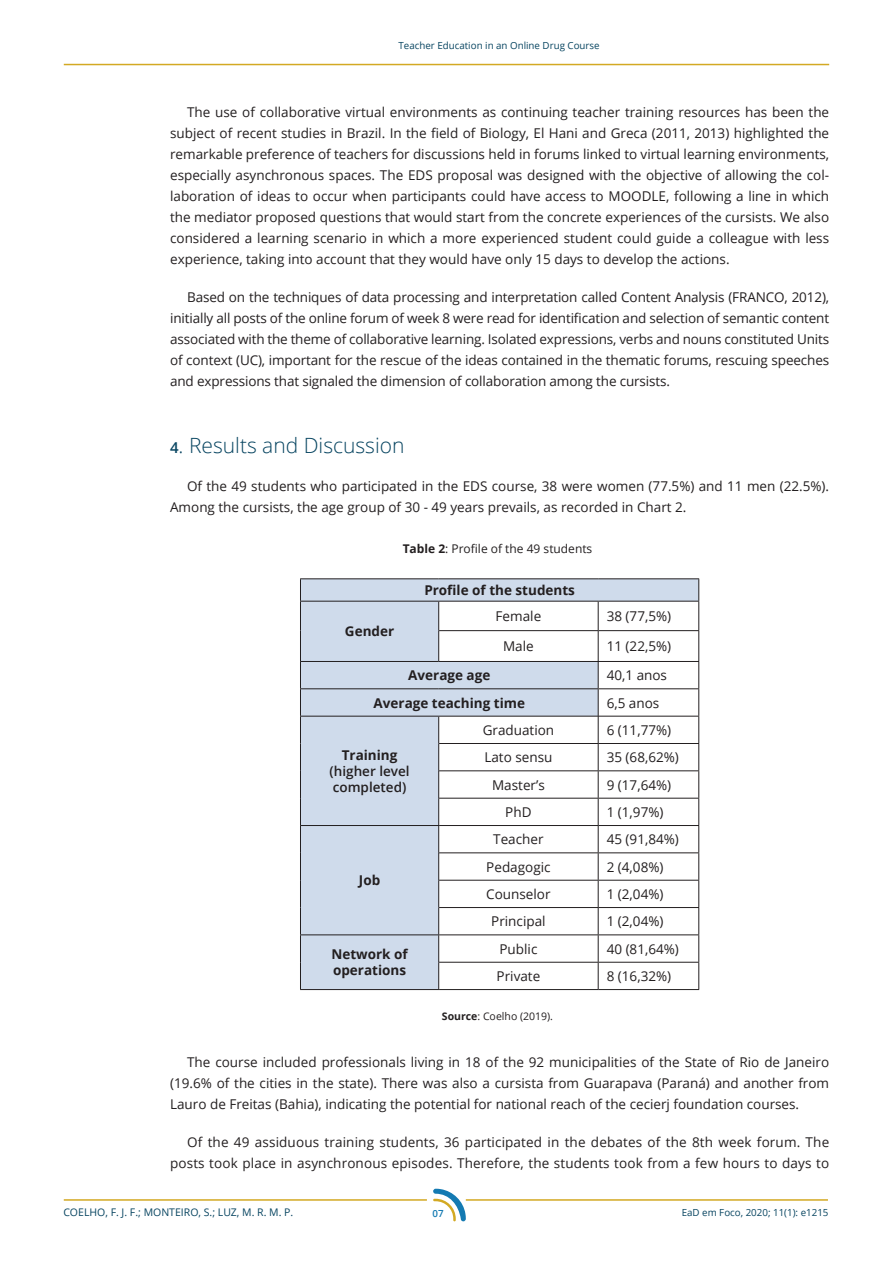
<style>
.page{position:relative;width:893px;height:1263px;background:#fff}
.page>*{position:absolute;margin:0;border:0;box-sizing:border-box;transform-origin:0 0}
.t1{font:300 21px "Open Sans";color:#084561}
.t2{font:13.5px/21px "Open Sans";color:#231f20;text-align:justify}
.t3{font:700 13.5px/16.2px "Open Sans";color:#231f20}
.t4{font:600 13.5px/16.2px "Open Sans";color:#231f20}
.t5{font:12px "Open Sans";color:#231f20}
.t6{font:10.5px "Open Sans";color:#084561}
.t7{font:10.5px "Open Sans";color:#231f20}
.t8{font:9.75px "Open Sans";color:#084561}
.t9{font:600 9.75px "Open Sans";color:#147ab2}
.s1{font-weight:600;font-size:15px}
.s2{font-weight:700}
</style>
<div class="page">
<hr style="left:64px;top:64px;width:765px;height:1px;background:#d3a923">
<hr style="left:466px;top:1199px;width:362px;height:2px;background:#d3a923">
<svg style="left:433px;top:1189px;width:33px;height:32px"></svg>
<hr style="left:64px;top:1199px;width:363px;height:2px;background:#d3a923">
<svg style="left:301px;top:579px;width:397px;height:410px"></svg>
<svg style="left:598px;top:602px;width:1px;height:28px"></svg>
<hr style="left:439px;top:630px;width:159px;height:1px;background:#231f20">
<hr style="left:598px;top:630px;width:101px;height:1px;background:#231f20">
<hr style="left:598px;top:631px;width:1px;height:30px;background:#231f20">
<hr style="left:598px;top:661px;width:101px;height:1px;background:#231f20">
<hr style="left:599px;top:688px;width:100px;height:1px;background:#231f20">
<hr style="left:598px;top:716px;width:101px;height:1px;background:#231f20">
<hr style="left:439px;top:743px;width:159px;height:1px;background:#231f20">
<hr style="left:598px;top:743px;width:101px;height:1px;background:#231f20">
<hr style="left:439px;top:770px;width:159px;height:1px;background:#231f20">
<hr style="left:598px;top:770px;width:101px;height:1px;background:#231f20">
<hr style="left:439px;top:798px;width:159px;height:1px;background:#231f20">
<hr style="left:598px;top:798px;width:101px;height:1px;background:#231f20">
<hr style="left:439px;top:825px;width:159px;height:1px;background:#231f20">
<hr style="left:598px;top:825px;width:101px;height:1px;background:#231f20">
<hr style="left:439px;top:852px;width:159px;height:1px;background:#231f20">
<hr style="left:598px;top:852px;width:101px;height:1px;background:#231f20">
<hr style="left:439px;top:880px;width:159px;height:1px;background:#231f20">
<hr style="left:598px;top:880px;width:101px;height:1px;background:#231f20">
<hr style="left:439px;top:907px;width:159px;height:1px;background:#231f20">
<hr style="left:598px;top:907px;width:101px;height:1px;background:#231f20">
<hr style="left:439px;top:934px;width:159px;height:1px;background:#231f20">
<hr style="left:598px;top:934px;width:101px;height:1px;background:#231f20">
<hr style="left:439px;top:962px;width:159px;height:1px;background:#231f20">
<hr style="left:598px;top:962px;width:101px;height:1px;background:#231f20">
<hr style="left:300px;top:661px;width:139px;height:1px;background:#231f20">
<hr style="left:439px;top:661px;width:160px;height:1px;background:#231f20">
<hr style="left:300px;top:688px;width:139px;height:1px;background:#231f20">
<hr style="left:439px;top:688px;width:160px;height:1px;background:#231f20">
<svg style="left:598px;top:662px;width:1px;height:327px"></svg>
<hr style="left:300px;top:716px;width:139px;height:1px;background:#231f20">
<hr style="left:439px;top:716px;width:160px;height:1px;background:#231f20">
<hr style="left:300px;top:825px;width:139px;height:1px;background:#231f20">
<hr style="left:300px;top:934px;width:139px;height:1px;background:#231f20">
<hr style="left:698px;top:631px;width:1px;height:30px;background:#231f20">
<svg style="left:698px;top:662px;width:1px;height:327px"></svg>
<hr style="left:439px;top:989px;width:159px;height:1px;background:#231f20">
<hr style="left:598px;top:989px;width:101px;height:1px;background:#231f20">
<hr style="left:300px;top:578px;width:139px;height:1px;background:#231f20">
<svg style="left:300px;top:579px;width:1px;height:22px"></svg>
<hr style="left:439px;top:578px;width:159px;height:1px;background:#231f20">
<hr style="left:598px;top:578px;width:101px;height:1px;background:#231f20">
<svg style="left:698px;top:579px;width:1px;height:51px"></svg>
<hr style="left:439px;top:601px;width:159px;height:1px;background:#231f20">
<hr style="left:598px;top:601px;width:101px;height:1px;background:#231f20">
<hr style="left:300px;top:601px;width:139px;height:1px;background:#231f20">
<hr style="left:300px;top:601px;width:1px;height:30px;background:#231f20">
<hr style="left:438px;top:601px;width:1px;height:30px;background:#231f20">
<hr style="left:300px;top:631px;width:1px;height:30px;background:#231f20">
<hr style="left:438px;top:631px;width:1px;height:30px;background:#231f20">
<svg style="left:300px;top:662px;width:1px;height:327px"></svg>
<svg style="left:438px;top:716px;width:1px;height:273px"></svg>
<hr style="left:300px;top:989px;width:139px;height:1px;background:#231f20">
<p class="t8" style="left:399px;top:39px;width:203px">Teacher Education in an Online Drug Course</p>
<p class="t2" style="left:170px;top:101px;width:661px;text-indent:17px">The use of collaborative virtual environments as continuing teacher training resources has been the subject of recent studies in Brazil. In the field of Biology, El Hani and Greca (2011, 2013) highlighted the remarkable preference of teachers for discussions held in forums linked to virtual learning environments, especially asynchronous spaces. The EDS proposal was designed with the objective of allowing the col&shy;laboration of ideas to occur when participants could have access to MOODLE, following a line in which the mediator proposed questions that would start from the concrete experiences of the cursists. We also considered a learning scenario in which a more experienced student could guide a colleague with less experience, taking into account that they would have only 15 days to develop the actions.</p>
<p class="t2" style="left:170px;top:286px;width:661px;text-indent:17px">Based on the techniques of data processing and interpretation called Content Analysis (FRANCO, 2012), initially all posts of the online forum of week 8 were read for identification and selection of semantic content associated with the theme of collaborative learning. Isolated expressions, verbs and nouns constituted Units of context (UC), important for the rescue of the ideas contained in the thematic forums, rescuing speeches and expressions that signaled the dimension of collaboration among the cursists.</p>
<h1 class="t1" style="left:170px;top:431px;width:236px"><span class="s1">4</span>. Results and Discussion</h1>
<p class="t2" style="left:170px;top:476px;width:661px;text-indent:17px">Of the 49 students who participated in the EDS course, 38 were women (77.5%) and 11 men (22.5%).<br>Among the cursists, the age group of 30 - 49 years prevails, as recorded in Chart 2.</p>
<p class="t5" style="left:403px;top:540px;width:191px"><span class="s2">Table 2</span>: Profile of the 49 students</p>
<p class="t3" style="left:424px;top:582px;width:152px">Profile of the students</p>
<p class="t3" style="left:345px;top:623px;width:51px">Gender</p>
<p class="t2" style="left:496px;top:605px;width:47px">Female</p>
<p class="t2" style="left:607px;top:605px;width:66px">38 (77,5%)</p>
<p class="t2" style="left:503px;top:635px;width:32px">Male</p>
<p class="t2" style="left:607px;top:635px;width:66px">11 (22,5%)</p>
<p class="t3" style="left:408px;top:667px;width:84px">Average age</p>
<p class="t2" style="left:607px;top:664px;width:62px">40,1 anos</p>
<p class="t3" style="left:374px;top:694px;width:153px">Average teaching time</p>
<p class="t2" style="left:607px;top:692px;width:54px">6,5 anos</p>
<p class="t3" style="left:342px;top:746px;width:57px">Training</p>
<p class="t4" style="left:330px;top:763px;width:82px">(higher level completed)</p>
<p class="t2" style="left:483px;top:719px;width:73px">Graduation</p>
<p class="t2" style="left:607px;top:719px;width:66px">6 (11,77%)</p>
<p class="t2" style="left:484px;top:746px;width:69px">Lato sensu</p>
<p class="t2" style="left:607px;top:746px;width:74px">35 (68,62%)</p>
<p class="t2" style="left:492px;top:774px;width:54px">Master’s</p>
<p class="t2" style="left:607px;top:774px;width:66px">9 (17,64%)</p>
<p class="t2" style="left:505px;top:801px;width:28px">PhD</p>
<p class="t2" style="left:607px;top:801px;width:58px">1 (1,97%)</p>
<p class="t3" style="left:359px;top:872px;width:23px">Job</p>
<p class="t2" style="left:493px;top:828px;width:52px">Teacher</p>
<p class="t2" style="left:607px;top:828px;width:74px">45 (91,84%)</p>
<p class="t2" style="left:486px;top:856px;width:66px">Pedagogic</p>
<p class="t2" style="left:607px;top:856px;width:58px">2 (4,08%)</p>
<p class="t2" style="left:486px;top:883px;width:66px">Counselor</p>
<p class="t2" style="left:607px;top:883px;width:58px">1 (2,04%)</p>
<p class="t2" style="left:491px;top:911px;width:56px">Principal</p>
<p class="t2" style="left:607px;top:911px;width:58px">1 (2,04%)</p>
<p class="t2" style="left:499px;top:938px;width:39px">Public</p>
<p class="t2" style="left:607px;top:938px;width:74px">40 (81,64%)</p>
<p class="t2" style="left:497px;top:965px;width:45px">Private</p>
<p class="t2" style="left:607px;top:965px;width:66px">8 (16,32%)</p>
<p class="t7" style="left:442px;top:1009px;width:113px"><span class="s2">Source</span>: Coelho (2019).</p>
<p class="t2" style="left:170px;top:1051px;width:661px;text-indent:17px">The course included professionals living in 18 of the 92 municipalities of the State of Rio de Janeiro (19.6% of the cities in the state). There was also a cursista from Guarapava (Paraná) and another from Lauro de Freitas (Bahia), indicating the potential for national reach of the cecierj foundation courses.</p>
<p class="t2" style="left:170px;top:1131px;width:661px;text-align:right">Of the 49 assiduous training students, 36 participated in the debates of the 8th week forum. The posts took place in asynchronous episodes. Therefore, the students took from a few hours to days to</p>
<p class="t3" style="left:331px;top:946px;width:78px">Network of operations</p>
<p class="t6" style="left:63px;top:1205px;width:232px">COELHO, F. J. F.; MONTEIRO, S.; LUZ, M. R. M. P.</p>
<p class="t8" style="left:682px;top:1206px;width:148px">EaD em Foco, 2020; 11(1): e1215</p>
<p class="t9" style="left:432px;top:1207px;width:13px">07</p>
</div>
